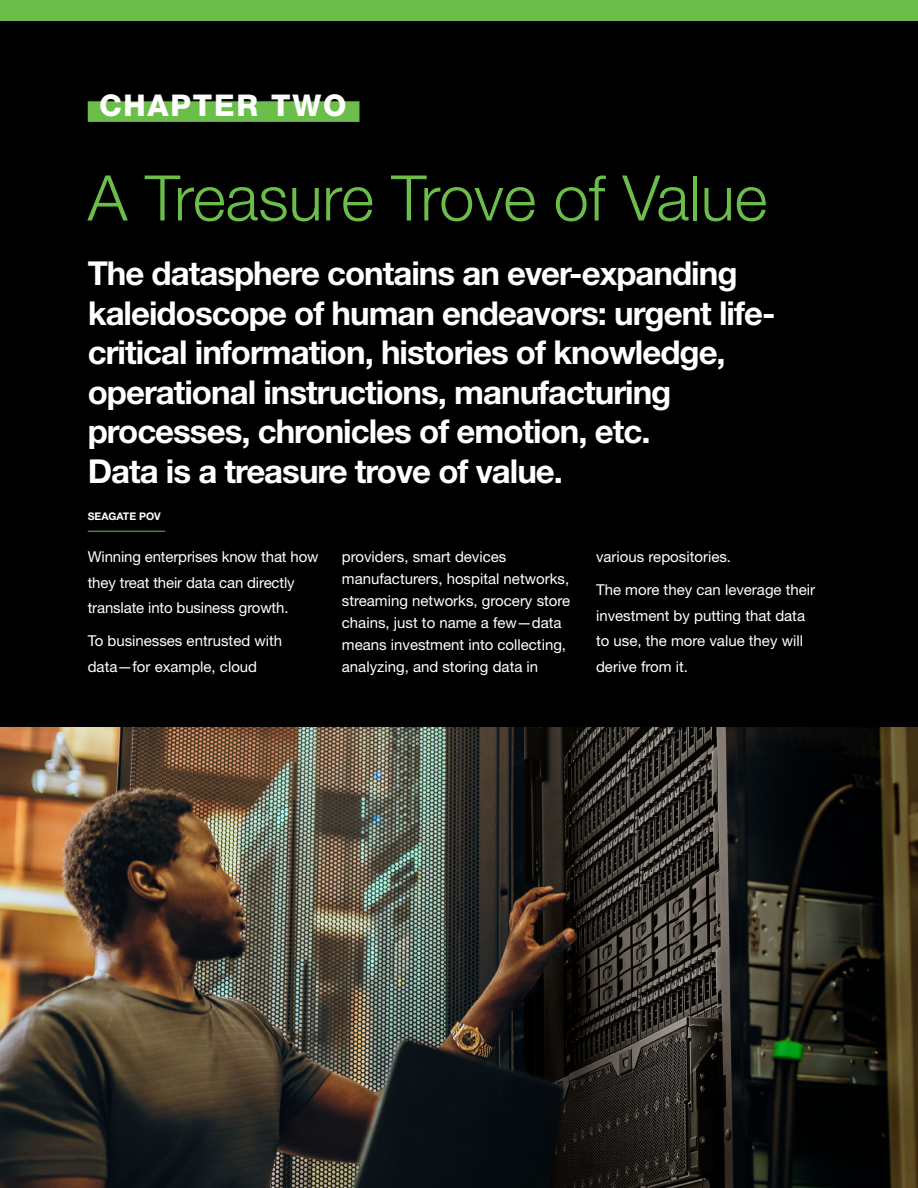
<style>
.page{position:relative;width:918px;height:1188px;background:#fff}
.page>*{position:absolute;margin:0;border:0;box-sizing:border-box;transform-origin:0 0}
.t1{font:300 63px "Helvetica Neue LT Std";color:#6bbe4a}
.t2{font:700 33px/39.6px "Helvetica Neue LT Std";letter-spacing:-.03em;color:#fff}
.t3{font:800 30px "Helvetica Neue LT Std";letter-spacing:.06em;color:#fff}
.t4{font:15px/25.5px "Helvetica Neue LT Std";color:#fff}
.t5{font:700 10.5px "Helvetica Neue LT Std";color:#fff}
</style>
<div class="page">
<div style="left:0;top:0;width:918px;height:21px;background:#6bbe4a"></div>
<div style="left:0;top:21px;width:918px;height:725px;background:#000"></div>
<div style="left:88px;top:101px;width:271px;height:21px;background:#6bbe4a"></div>
<img style="left:0;top:728px;width:918px;height:460px">
<hr style="left:88px;top:531px;width:77px;height:1px;background:#6bbe4a">
<h3 class="t3" style="left:99px;top:87px;width:249px">CHAPTER TWO</h3>
<h1 class="t1" style="left:88px;top:160px;width:681px">A Treasure Trove of Value</h1>
<p class="t2" style="left:88px;top:253px;width:689px">The datasphere contains an ever-expanding kaleidoscope of human endeavors: urgent life&shy;critical information, histories of knowledge, operational instructions, manufacturing processes, chronicles of emotion, etc.<br>Data is a treasure trove of value.</p>
<p class="t5" style="left:88px;top:510px;width:75px">SEAGATE POV</p>
<p class="t4" style="left:88px;top:544px;width:232px">Winning enterprises know that how they treat their data can directly translate into business growth.</p>
<p class="t4" style="left:88px;top:628px;width:196px">To businesses entrusted with data—for example, cloud</p>
<p class="t4" style="left:342px;top:546px;width:230px;line-height:21.9px">providers, smart devices manufacturers, hospital networks, streaming networks, grocery store chains, just to name a few—data means investment into collecting, analyzing, and storing data in</p>
<p class="t4" style="left:596px;top:540px;width:221px;line-height:33px">various repositories.<br>The more they can leverage their</p>
<p class="t4" style="left:596px;top:603px;width:210px">investment by putting that data to use, the more value they will derive from it.</p>
</div>
